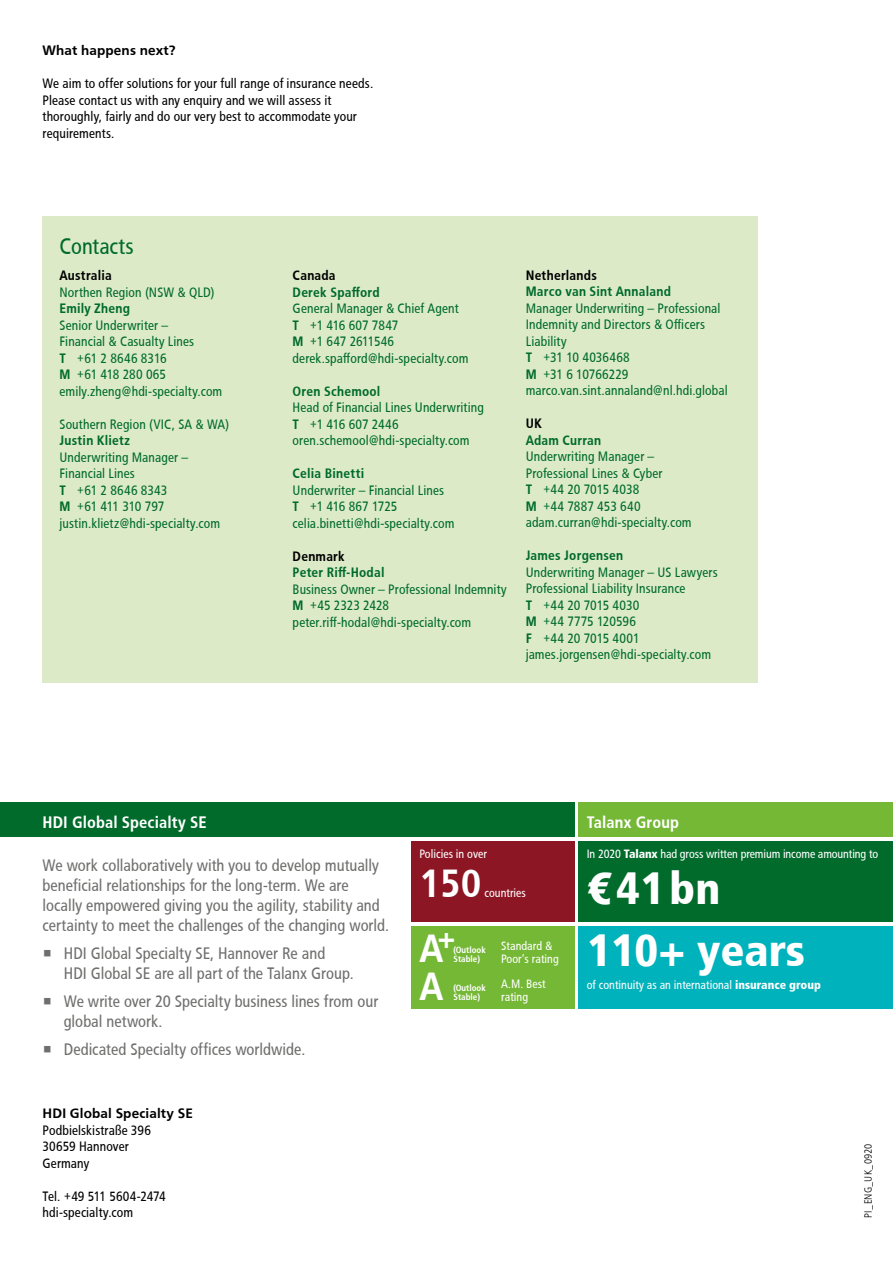
<style>
.page{position:relative;width:893px;height:1263px;background:#fff}
.page>*{position:absolute;margin:0;border:0;box-sizing:border-box;transform-origin:0 0}
.t1{font:45px/62.4px "HDI Gerling Sans Cond Black";color:#fff}
.t2{font:39px "HDI Gerling Sans Cond Bold";color:#fff}
.t3{font:22.5px "HDI Gerling Sans Cond Regular";letter-spacing:-.005em;color:#006b2b}
.t4{font:16.5px/19.8px "HDI Gerling Sans Cond Regular";color:#6f6f6e}
.t5{font:16.5px "HDI Gerling Sans Cond Bold";letter-spacing:.005em;color:#fff}
.t6{font:13.5px/16.5px "HDI Gerling Sans Cond Regular";letter-spacing:.005em;color:#006b2b}
.t7{font:13.5px/16.5px "HDI Gerling Sans Cond Regular";letter-spacing:.005em;color:#000}
.t8{font:13.5px "HDI Gerling Sans Cond Bold";letter-spacing:.015em;color:#006b2b}
.t9{font:13.5px "HDI Gerling Sans Bold";letter-spacing:.01em;color:#000}
.t10{font:13.5px "HDI Gerling Sans Cond Bold";letter-spacing:.015em;color:#000}
.t11{font:12px/13.5px "HDI Gerling Sans Cond Regular";color:#fff}
.t12{font:10.5px "HDI Gerling Sans Cond Light";letter-spacing:.015em;color:#000}
.t13{font:9px/9px "HDI Gerling Sans Cond Bold";color:#fff}
.s1{font-family:"HDI Gerling Sans Cond Bold"}
.s2{font-family:"HDI Gerling Sans Cond Black"}
</style>
<div class="page">
<div style="left:43px;top:216px;width:715px;height:467px;background:#dceac8"></div>
<div style="left:0;top:803px;width:574px;height:34px;background:#006b2b"></div>
<div style="left:578px;top:803px;width:315px;height:34px;background:#75b836"></div>
<div style="left:578px;top:841px;width:315px;height:81px;background:#006b2b"></div>
<div style="left:578px;top:926px;width:315px;height:83px;background:#00b2bb"></div>
<div style="left:411px;top:841px;width:163px;height:81px;background:#8d1625"></div>
<div style="left:411px;top:926px;width:163px;height:83px;background:#75b836"></div>
<p class="t9" style="left:43px;top:42px;width:135px">What happens next?</p>
<p class="t7" style="left:43px;top:75px;width:332px">We aim to offer solutions for your full range of insurance needs.<br>Please contact us with any enquiry and we will assess it thoroughly, fairly and do our very best to accommodate your requirements.</p>
<h3 class="t3" style="left:60px;top:234px;width:76px">Contacts</h3>
<p class="t10" style="left:60px;top:268px;width:54px">Australia</p>
<p class="t6" style="left:60px;top:284px;width:157px">Northen Region (NSW &amp; QLD)</p>
<p class="t8" style="left:60px;top:301px;width:72px">Emily Zheng</p>
<p class="t6" style="left:60px;top:317px;width:164px">Senior Underwriter –<br>Financial &amp; Casualty Lines<br><span class="s1">T</span> +61 2 8646 8316<br><span class="s1">M</span> +61 418 280 065 emily.zheng@hdi-specialty.com</p>
<p class="t6" style="left:60px;top:416px;width:171px">Southern Region (VIC, SA &amp; WA)</p>
<p class="t8" style="left:60px;top:433px;width:72px">Justin Klietz</p>
<p class="t6" style="left:60px;top:449px;width:162px">Underwriting Manager –<br>Financial Lines<br><span class="s1">T</span> +61 2 8646 8343<br><span class="s1">M</span> +61 411 310 797 justin.klietz@hdi-specialty.com</p>
<p class="t10" style="left:293px;top:268px;width:45px">Canada</p>
<p class="t8" style="left:293px;top:284px;width:89px">Derek Spafford</p>
<p class="t6" style="left:293px;top:300px;width:177px">General Manager &amp; Chief Agent<br><span class="s1">T</span> +1 416 607 7847<br><span class="s1">M</span> +1 647 2611546 derek.spafford@hdi-specialty.com</p>
<p class="t8" style="left:293px;top:383px;width:89px">Oren Schemool</p>
<p class="t6" style="left:293px;top:399px;width:193px">Head of Financial Lines Underwriting<br><span class="s1">T</span> +1 416 607 2446 oren.schemool@hdi-specialty.com</p>
<p class="t8" style="left:293px;top:465px;width:73px">Celia Binetti</p>
<p class="t6" style="left:293px;top:482px;width:163px">Underwriter – Financial Lines<br><span class="s1">T</span> +1 416 867 1725 celia.binetti@hdi-specialty.com</p>
<p class="t10" style="left:293px;top:548px;width:54px">Denmark</p>
<p class="t8" style="left:293px;top:564px;width:93px">Peter Riff-Hodal</p>
<p class="t6" style="left:293px;top:581px;width:216px">Business Owner – Professional Indemnity<br><span class="s1">M</span> +45 2323 2428 peter.riff-hodal@hdi-specialty.com</p>
<p class="t10" style="left:526px;top:267px;width:73px">Netherlands</p>
<p class="t8" style="left:526px;top:284px;width:147px">Marco van Sint Annaland</p>
<p class="t6" style="left:526px;top:300px;width:204px">Manager Underwriting – Professional<br>Indemnity and Directors &amp; Officers<br>Liability<br><span class="s1">T</span> +31 10 4036468<br><span class="s1">M</span> +31 6 10766229 marco.van.sint.annaland@nl.hdi.global</p>
<p class="t10" style="left:526px;top:416px;width:18px">UK</p>
<p class="t8" style="left:526px;top:432px;width:77px">Adam Curran</p>
<p class="t6" style="left:526px;top:449px;width:167px">Underwriting Manager –<br>Professional Lines &amp; Cyber<br><span class="s1">T</span> +44 20 7015 4038<br><span class="s1">M</span> +44 7887 453 640 adam.curran@hdi-specialty.com</p>
<p class="t8" style="left:526px;top:548px;width:99px">James Jorgensen</p>
<p class="t6" style="left:526px;top:564px;width:193px">Underwriting Manager – US Lawyers<br>Professional Liability Insurance<br><span class="s1">T</span> +44 20 7015 4030<br><span class="s1">M</span> +44 7775 120596<br><span class="s1">F</span> +44 20 7015 4001 james.jorgensen@hdi-specialty.com</p>
<p class="t5" style="left:43px;top:812px;width:166px">HDI Global Specialty SE</p>
<p class="t5" style="left:587px;top:812px;width:94px">Talanx Group</p>
<p class="t11" style="left:587px;top:847px;width:293px">In 2020 <span class="s2">Talanx</span> had gross written premium income amounting to</p>
<h1 class="t1" style="left:587px;top:857px;width:220px">€41bn<br>110+ years</h1>
<p class="t11" style="left:587px;top:978px;width:236px">of continuity as an international <span class="s2">insurance group</span></p>
<p class="t11" style="left:420px;top:847px;width:69px">Policies in over</p>
<h2 class="t2" style="left:420px;top:860px;width:64px">150</h2>
<p class="t4" style="left:43px;top:856px;width:348px">We work collaboratively with you to develop mutually beneficial relationships for the long-term. We are locally empowered giving you the agility, stability and certainty to meet the challenges of the changing world.</p>
<p class="t4" style="left:64px;top:944px;width:291px;text-indent:-21px">• HDI Global Specialty SE, Hannover Re and<br>HDI Global SE are all part of the Talanx Group.</p>
<p class="t4" style="left:64px;top:992px;width:316px;text-indent:-21px">• We write over 20 Specialty business lines from our global network.</p>
<p class="t4" style="left:43px;top:1040px;width:264px">• Dedicated Specialty offices worldwide.</p>
<p class="t11" style="left:484px;top:886px;width:43px">countries</p>
<h2 class="t2" style="left:420px;top:926px;width:37px">A<sup>+</sup></h2>
<p class="t11" style="left:501px;top:939px;width:59px">Standard &amp;<br>Poor‘s rating</p>
<p class="t11" style="left:501px;top:977px;width:46px">A.M. Best rating</p>
<p class="t13" style="left:454px;top:945px;width:34px">(Outlook<br>Stable)</p>
<h2 class="t2" style="left:420px;top:964px;width:25px">A</h2>
<p class="t13" style="left:453px;top:983px;width:34px">(Outlook<br>Stable)</p>
<p class="t9" style="left:43px;top:1105px;width:152px">HDI Global Specialty SE</p>
<p class="t7" style="left:43px;top:1122px;width:110px">Podbielskistraße 396<br>30659 Hannover<br>Germany</p>
<p class="t7" style="left:43px;top:1188px;width:125px">Tel. +49 511 5604-2474 hdi-specialty.com</p>
<p class="t12" style="left:862px;top:1217px;width:75px;rotate:-90deg">PI_ENG_UK_0920</p>
</div>
